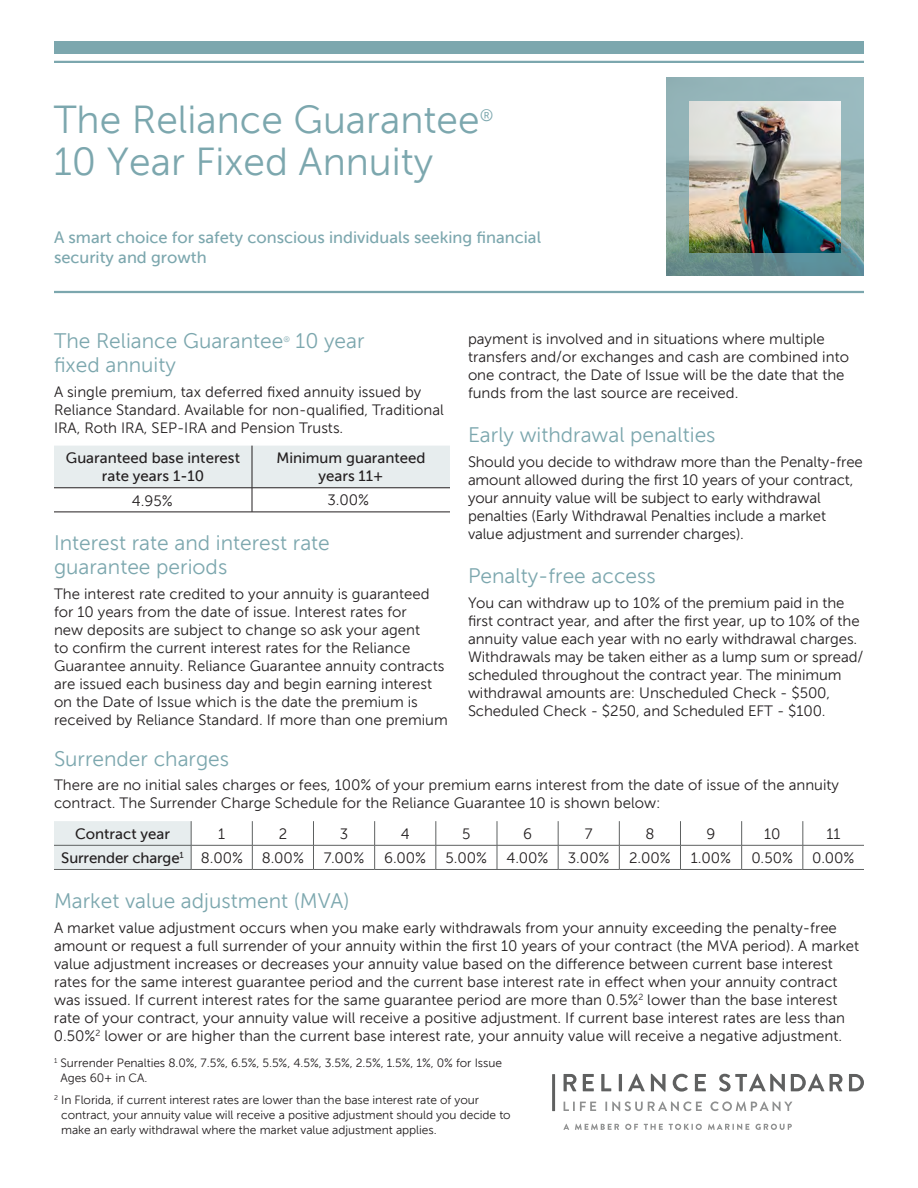
<style>
.page{position:relative;width:918px;height:1188px;background:#fff}
.page>*{position:absolute;margin:0;border:0;box-sizing:border-box;transform-origin:0 0}
.t1{font:39px "Museo Sans 300";color:#7ca7ae}
.t2{font:21px/24px "Museo Sans 300";color:#7ca7ae}
.t3{font:16.5px/19.5px "Museo Sans 500";color:#7ca7ae}
.t4{font:16.5px "Museo Sans 300";color:#7ca7ae}
.t5{font:15px/18px "Museo Sans 300";color:#231f20}
.t6{font:15px/18px "Museo Sans 500";color:#231f20;text-align:center}
.t7{font:12px/15px "Museo Sans 300";letter-spacing:-.005em;color:#231f20}
.t8{font:7.95px "Museo Sans 300";color:#7ca7ae}
.s1{font-family:"Museo Sans 300"}
</style>
<div class="page">
<div style="left:54px;top:41px;width:810px;height:13px;background:#7ca7ae"></div>
<svg style="left:54px;top:446px;width:396px;height:66px"></svg>
<hr style="left:54px;top:512px;width:198px;height:1px;background:#231f20">
<hr style="left:252px;top:512px;width:198px;height:1px;background:#231f20">
<hr style="left:54px;top:869px;width:137px;height:1px;background:#5e6161">
<hr style="left:191px;top:869px;width:61px;height:1px;background:#5e6161">
<hr style="left:252px;top:869px;width:61px;height:1px;background:#5e6161">
<hr style="left:313px;top:869px;width:62px;height:1px;background:#5e6161">
<hr style="left:375px;top:869px;width:61px;height:1px;background:#5e6161">
<hr style="left:436px;top:869px;width:61px;height:1px;background:#5e6161">
<hr style="left:497px;top:869px;width:61px;height:1px;background:#5e6161">
<hr style="left:558px;top:869px;width:61px;height:1px;background:#5e6161">
<hr style="left:619px;top:869px;width:62px;height:1px;background:#5e6161">
<hr style="left:680px;top:869px;width:62px;height:1px;background:#5e6161">
<hr style="left:742px;top:869px;width:61px;height:1px;background:#5e6161">
<hr style="left:803px;top:869px;width:61px;height:1px;background:#5e6161">
<hr style="left:191px;top:845px;width:61px;height:1px;background:#5e6161">
<div style="left:54px;top:821px;width:138px;height:48px;background:#e7edee"></div>
<hr style="left:252px;top:845px;width:61px;height:1px;background:#5e6161">
<svg style="left:252px;top:821px;width:1px;height:48px"></svg>
<hr style="left:313px;top:845px;width:62px;height:1px;background:#5e6161">
<svg style="left:313px;top:821px;width:1px;height:48px"></svg>
<hr style="left:375px;top:845px;width:61px;height:1px;background:#5e6161">
<svg style="left:374px;top:821px;width:1px;height:48px"></svg>
<hr style="left:436px;top:845px;width:61px;height:1px;background:#5e6161">
<svg style="left:436px;top:821px;width:1px;height:48px"></svg>
<hr style="left:497px;top:845px;width:61px;height:1px;background:#5e6161">
<svg style="left:497px;top:821px;width:1px;height:48px"></svg>
<hr style="left:558px;top:845px;width:61px;height:1px;background:#5e6161">
<svg style="left:558px;top:821px;width:1px;height:48px"></svg>
<hr style="left:619px;top:845px;width:62px;height:1px;background:#5e6161">
<svg style="left:619px;top:821px;width:1px;height:48px"></svg>
<hr style="left:680px;top:845px;width:62px;height:1px;background:#5e6161">
<svg style="left:680px;top:821px;width:1px;height:48px"></svg>
<hr style="left:742px;top:845px;width:61px;height:1px;background:#5e6161">
<svg style="left:741px;top:821px;width:1px;height:48px"></svg>
<hr style="left:803px;top:845px;width:61px;height:1px;background:#5e6161">
<svg style="left:803px;top:821px;width:1px;height:48px"></svg>
<hr style="left:54px;top:61px;width:810px;height:2px;background:#7ca7ae">
<hr style="left:54px;top:291px;width:810px;height:2px;background:#7ca7ae">
<svg style="left:666px;top:78px;width:198px;height:198px;background:#83a6a8"></svg>
<img style="left:689px;top:101px;width:152px;height:152px">
<svg style="left:564px;top:1101px;width:228px;height:10px"></svg>
<svg style="left:719px;top:1074px;width:145px;height:18px"></svg>
<svg style="left:564px;top:1074px;width:142px;height:18px"></svg>
<hr style="left:552px;top:1074px;width:3px;height:37px;background:#5f6060">
<svg style="left:563px;top:1124px;width:6px;height:6px"></svg>
<svg style="left:575px;top:1124px;width:44px;height:6px"></svg>
<svg style="left:625px;top:1124px;width:13px;height:6px"></svg>
<svg style="left:644px;top:1124px;width:19px;height:6px"></svg>
<svg style="left:669px;top:1124px;width:33px;height:6px"></svg>
<svg style="left:708px;top:1124px;width:41px;height:6px"></svg>
<svg style="left:755px;top:1124px;width:37px;height:6px"></svg>
<h1 class="t1" style="left:54px;top:99px;width:427px">The Reliance Guarantee</h1>
<p class="t4" style="left:480px;top:107px;width:15px">®</p>
<h1 class="t1" style="left:54px;top:141px;width:381px">10 Year Fixed Annuity</h1>
<p class="t3" style="left:54px;top:228px;width:489px">A smart choice for safety conscious individuals seeking financial security and growth</p>
<h2 class="t2" style="left:54px;top:329px;width:231px">The Reliance Guarantee</h2>
<p class="t8" style="left:283px;top:335px;width:8px">®</p>
<h2 class="t2" style="left:296px;top:329px;width:71px">10 year</h2>
<h2 class="t2" style="left:54px;top:353px;width:124px">fixed annuity</h2>
<p class="t5" style="left:54px;top:383px;width:392px">A single premium, tax deferred fixed annuity issued by<br>Reliance Standard. Available for non-qualified, Traditional<br>IRA, Roth IRA, SEP-IRA and Pension Trusts.</p>
<p class="t6" style="left:66px;top:449px;width:176px">Guaranteed base interest rate years 1-10</p>
<p class="t6" style="left:276px;top:449px;width:151px">Minimum guaranteed years 11+</p>
<p class="t5" style="left:327px;top:491px;width:43px">3.00%</p>
<h2 class="t2" style="left:54px;top:531px;width:277px">Interest rate and interest rate guarantee periods</h2>
<p class="t5" style="left:54px;top:585px;width:395px">The interest rate credited to your annuity is guaranteed for 10 years from the date of issue. Interest rates for<br>new deposits are subject to change so ask your agent<br>to confirm the current interest rates for the Reliance Guarantee annuity. Reliance Guarantee annuity contracts are issued each business day and begin earning interest on the Date of Issue which is the date the premium is received by Reliance Standard. If more than one premium</p>
<p class="t5" style="left:132px;top:492px;width:42px">4.95%</p>
<p class="t5" style="left:468px;top:330px;width:383px">payment is involved and in situations where multiple transfers and/or exchanges and cash are combined into one contract, the Date of Issue will be the date that the funds from the last source are received.</p>
<h2 class="t2" style="left:468px;top:423px;width:249px">Early withdrawal penalties</h2>
<p class="t5" style="left:468px;top:453px;width:396px">Should you decide to withdraw more than the Penalty-free amount allowed during the first 10 years of your contract, your annuity value will be subject to early withdrawal penalties (Early Withdrawal Penalties include a market value adjustment and surrender charges).</p>
<h2 class="t2" style="left:468px;top:564px;width:189px">Penalty-free access</h2>
<p class="t5" style="left:468px;top:594px;width:397px">You can withdraw up to 10% of the premium paid in the first contract year, and after the first year, up to 10% of the annuity value each year with no early withdrawal charges.<br>Withdrawals may be taken either as a lump sum or spread/ scheduled throughout the contract year. The minimum withdrawal amounts are: Unscheduled Check - $500, Scheduled Check - $250, and Scheduled EFT - $100.</p>
<h2 class="t2" style="left:54px;top:747px;width:177px">Surrender charges</h2>
<p class="t5" style="left:54px;top:776px;width:787px">There are no initial sales charges or fees, 100% of your premium earns interest from the date of issue of the annuity contract. The Surrender Charge Schedule for the Reliance Guarantee 10 is shown below:</p>
<p class="t6" style="left:75px;top:824px;width:97px">Contract year</p>
<p class="t5" style="left:218px;top:824px;width:8px">1</p>
<p class="t5" style="left:279px;top:824px;width:10px">2</p>
<p class="t5" style="left:401px;top:824px;width:10px">4</p>
<p class="t5" style="left:340px;top:824px;width:10px">3</p>
<p class="t5" style="left:462px;top:824px;width:10px">5</p>
<p class="t5" style="left:764px;top:824px;width:18px">10</p>
<p class="t5" style="left:523px;top:824px;width:10px">6</p>
<p class="t5" style="left:826px;top:824px;width:15px">11</p>
<p class="t5" style="left:645px;top:824px;width:11px">8</p>
<p class="t5" style="left:707px;top:824px;width:10px">9</p>
<p class="t5" style="left:585px;top:824px;width:9px">7</p>
<p class="t6" style="left:61px;top:849px;width:244px">Surrender charge<sup>1</sup> <span class="s1">8.00% 8.00%</span></p>
<p class="t5" style="left:324px;top:849px;width:42px">7.00%</p>
<p class="t5" style="left:384px;top:849px;width:44px">6.00%</p>
<p class="t5" style="left:446px;top:849px;width:43px">5.00%</p>
<p class="t5" style="left:507px;top:849px;width:43px">4.00%</p>
<p class="t5" style="left:568px;top:849px;width:43px">3.00%</p>
<p class="t5" style="left:629px;top:849px;width:43px">2.00%</p>
<p class="t5" style="left:691px;top:849px;width:42px">1.00%</p>
<p class="t5" style="left:751px;top:849px;width:43px">0.50%</p>
<p class="t5" style="left:812px;top:849px;width:44px">0.00%</p>
<h2 class="t2" style="left:54px;top:889px;width:297px">Market value adjustment (MVA)</h2>
<p class="t5" style="left:54px;top:919px;width:807px">A market value adjustment occurs when you make early withdrawals from your annuity exceeding the penalty-free amount or request a full surrender of your annuity within the first 10 years of your contract (the MVA period). A market value adjustment increases or decreases your annuity value based on the difference between current base interest rates for the same interest guarantee period and the current base interest rate in effect when your annuity contract was issued. If current interest rates for the same guarantee period are more than 0.5%<sup>2</sup> lower than the base interest rate of your contract, your annuity value will receive a positive adjustment. If current base interest rates are less than 0.50%<sup>2</sup> lower or are higher than the current base interest rate, your annuity value will receive a negative adjustment.</p>
<p class="t7" style="left:60px;top:1056px;width:443px;text-indent:-6px"><sup>1</sup> Surrender Penalties 8.0%, 7.5%, 6.5%, 5.5%, 4.5%, 3.5%, 2.5%, 1.5%, 1%, 0% for Issue<br>Ages 60+ in CA.</p>
<p class="t7" style="left:61px;top:1092px;width:451px;text-indent:-7px"><sup>2</sup> In Florida, if current interest rates are lower than the base interest rate of your contract, your annuity value will receive a positive adjustment should you decide to make an early withdrawal where the market value adjustment applies.</p>
</div>
